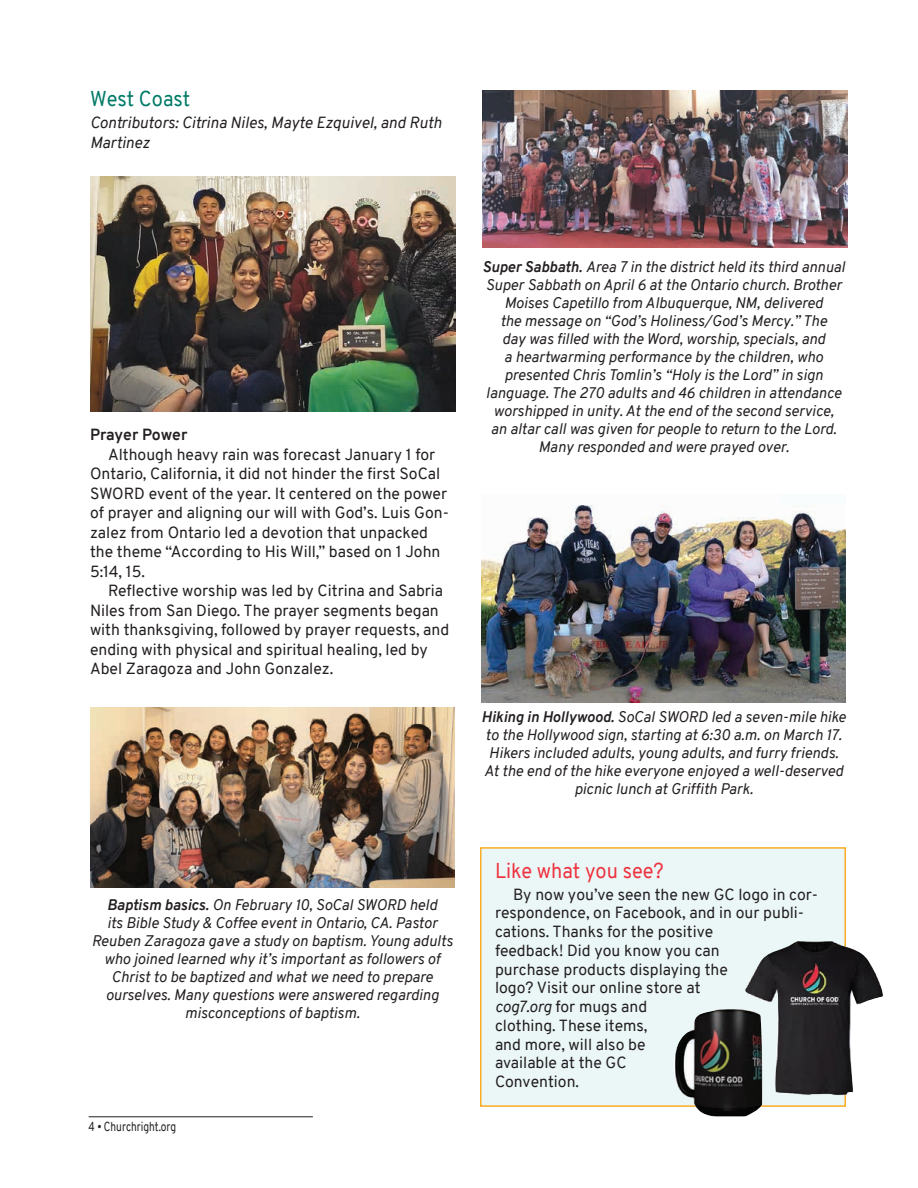
<style>
.page{position:relative;width:918px;height:1188px;background:#fff}
.page>*{position:absolute;margin:0;border:0;box-sizing:border-box;transform-origin:0 0}
.News_Title{font:21px "Overpass";color:#ee3340;scale:.95 1}
.News_Title-2{font:21px "Overpass";color:#007a66;scale:.95 1}
.Main_text{font:15.75px/19.5px "Overpass";color:#231f20}
.News{font:15.75px/18.8px "Overpass";color:#231f20}
.Main_text-2{font:italic 15.75px/19.5px "Overpass";color:#231f20}
.Main_text-3{font:700 15.75px "Overpass";letter-spacing:-.005em;color:#231f20}
.t1{font:italic 15px/18px "Overpass";color:#231f20;text-align:center}
.t2{font:12.75px "Overpass";color:#231f20;scale:.8 1}
.s1{font-weight:700}
.s2{font-style:italic}
</style>
<div class="page">
<hr style="left:89px;top:1116px;width:224px;height:1px;background:#231f20">
<img style="left:90px;top:177px;width:366px;height:235px">
<img style="left:90px;top:708px;width:364px;height:180px">
<img style="left:482px;top:90px;width:365px;height:157px">
<img style="left:482px;top:505px;width:364px;height:197px">
<div style="left:481px;top:848px;width:364px;height:258px;background:#ebf7f7"></div>
<div style="left:480px;top:847px;width:366px;height:260px;border:2px solid #faad23"></div>
<img style="left:745px;top:941px;width:138px;height:154px">
<img style="left:666px;top:1009px;width:97px;height:107px">
<p class="News_Title-2" style="left:90px;top:83px;width:107px">West Coast</p>
<p class="Main_text-2" style="left:90px;top:113px;width:353px">Contributors: Citrina Niles, Mayte Ezquivel, and Ruth<br>Martinez</p>
<p class="Main_text-3" style="left:90px;top:424px;width:99px">Prayer Power</p>
<p class="Main_text" style="left:90px;top:445px;width:361px;text-indent:18px">Although heavy rain was forecast January 1 for Ontario, California, it did not hinder the first SoCal SWORD event of the year. It centered on the power of prayer and aligning our will with God’s. Luis Gon&shy;zalez from Ontario led a devotion that unpacked the theme “According to His Will,” based on 1 John 5:14, 15.</p>
<p class="Main_text" style="left:90px;top:581px;width:361px;text-indent:18px">Reflective worship was led by Citrina and Sabria Niles from San Diego. The prayer segments began with thanksgiving, followed by prayer requests, and ending with physical and spiritual healing, led by Abel Zaragoza and John Gonzalez.</p>
<p class="t1" style="left:92px;top:896px;width:363px"><span class="s1">Baptism basics.</span> On February 10, SoCal SWORD held<br>its Bible Study &amp; Coffee event in Ontario, CA. Pastor Reuben Zaragoza gave a study on baptism. Young adults who joined learned why it’s important as followers of Christ to be baptized and what we need to prepare ourselves. Many questions were answered regarding misconceptions of baptism.</p>
<p class="t2" style="left:89px;top:1117px;width:111px">4 • Churchright.org</p>
<p class="t1" style="left:482px;top:258px;width:364px"><span class="s1">Super Sabbath.</span> Area 7 in the district held its third annual Super Sabbath on April 6 at the Ontario church. Brother Moises Capetillo from Albuquerque, NM, delivered<br>the message on “God’s Holiness/God’s Mercy.” The<br>day was filled with the Word, worship, specials, and<br>a heartwarming performance by the children, who presented Chris Tomlin’s “Holy is the Lord” in sign language. The 270 adults and 46 children in attendance worshipped in unity. At the end of the second service,<br>an altar call was given for people to return to the Lord.<br>Many responded and were prayed over.</p>
<p class="t1" style="left:482px;top:708px;width:366px"><span class="s1">Hiking in Hollywood.</span> SoCal SWORD led a seven-mile hike to the Hollywood sign, starting at 6:30 a.m. on March 17.<br>Hikers included adults, young adults, and furry friends.<br>At the end of the hike everyone enjoyed a well-deserved picnic lunch at Griffith Park.</p>
<p class="News_Title" style="left:495px;top:856px;width:179px">Like what you see?</p>
<p class="News" style="left:495px;top:885px;width:325px;text-indent:18px">By now you’ve seen the new GC logo in cor&shy;respondence, on Facebook, and in our publi&shy;cations. Thanks for the positive<br>feedback! Did you know you can<br>purchase products displaying the<br>logo? Visit our online store at<br><span class="s2">cog7.org</span> for mugs and<br>clothing. These items,<br>and more, will also be<br>available at the GC<br>Convention.</p>
</div>
